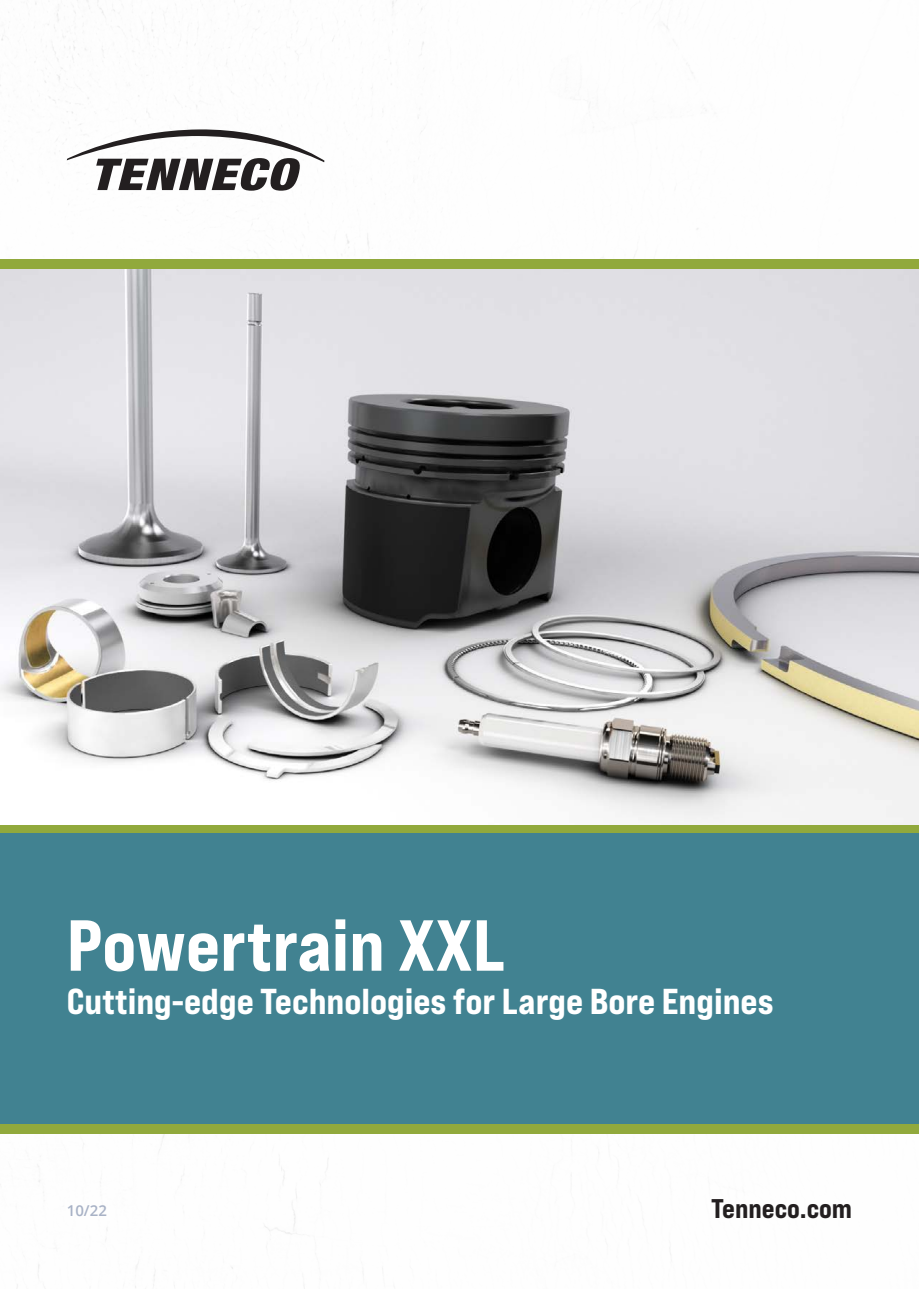
<style>
.page{position:relative;width:919px;height:1289px;background:#fff}
.page>*{position:absolute;margin:0;border:0;box-sizing:border-box;transform-origin:0 0}
.t1{font:72px "Bebas Neue Pro Exp Eb";color:#fff}
.t2{font:36px "Bebas Neue Pro Exp Eb";color:#fff}
.t3{font:27px "Bebas Neue Pro Exp Eb";color:#231f20}
.t4{font:600 15px "Open Sans";color:#a8b2c6}
</style>
<div class="page">
<div style="left:0;top:260px;width:918px;height:873px;background:#91a93c"></div>
<svg style="left:67px;top:129px;width:257px;height:62px"></svg>
<div style="left:0;top:833px;width:918px;height:290px;background:#418291"></div>
<img style="left:0;top:269px;width:918px;height:555px">
<p class="t1" style="left:67px;top:900px;width:440px">Powertrain XXL</p>
<p class="t2" style="left:67px;top:978px;width:708px">Cutting-edge Technologies for Large Bore Engines</p>
<p class="t4" style="left:67px;top:1200px;width:42px">10/22</p>
<p class="t3" style="left:711px;top:1191px;width:142px">Tenneco.com</p>
</div>
